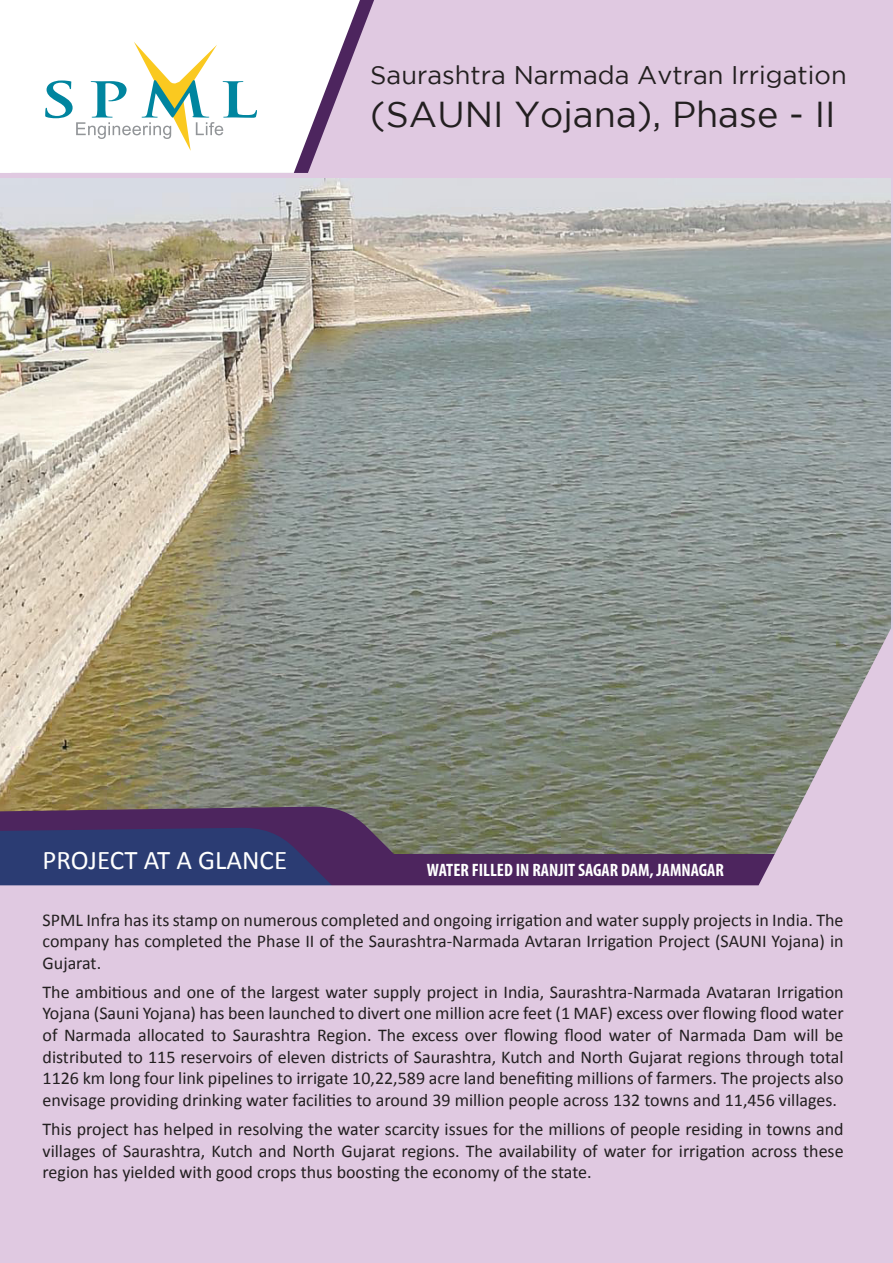
<style>
.page{position:relative;width:893px;height:1263px;background:#e0c9e1}
.page>*{position:absolute;margin:0;border:0;box-sizing:border-box;transform-origin:0 0}
.t1{font:36px "Gotham";color:#231f20}
.t2{font:27px "Calibri";color:#fff}
.t3{font:25.5px "Gotham";color:#231f20}
.t4{font:18px/21.6px "Calibri";color:#231f20;text-align:justify}
.t5{font:700 condensed 18px "Myriad Pro";color:#fff}
</style>
<div class="page">
<svg style="left:360px;top:0;width:14px;height:37px"></svg>
<svg style="left:0;top:0;width:360px;height:173px;background:#f2eef3"></svg>
<svg style="left:45px;top:42px;width:212px;height:109px;background:#e5eee7"></svg>
<img style="left:0;top:178px;width:891px;height:446px">
<svg style="left:0;top:624px;width:891px;height:262px;background:#817f7e"></svg>
<h3 class="t3" style="left:370px;top:60px;width:478px">Saurashtra Narmada Avtran Irrigation</h3>
<h1 class="t1" style="left:370px;top:94px;width:467px">(SAUNI Yojana), Phase - II</h1>
<h2 class="t2" style="left:43px;top:842px;width:246px">PROJECT AT A GLANCE</h2>
<p class="t5" style="left:427px;top:859px;width:299px">WATER FILLED IN RANJIT SAGAR DAM, JAMNAGAR</p>
<p class="t4" style="left:43px;top:909px;width:802px">SPML Infra has its stamp on numerous completed and ongoing irrigation and water supply projects in India. The company has completed the Phase II of the Saurashtra-Narmada Avtaran Irrigation Project (SAUNI Yojana) in Gujarat.</p>
<p class="t4" style="left:43px;top:981px;width:803px">The ambitious and one of the largest water supply project in India, Saurashtra-Narmada Avataran Irrigation Yojana (Sauni Yojana) has been launched to divert one million acre feet (1 MAF) excess over flowing flood water of Narmada allocated to Saurashtra Region. The excess over flowing flood water of Narmada Dam will be distributed to 115 reservoirs of eleven districts of Saurashtra, Kutch and North Gujarat regions through total 1126 km long four link pipelines to irrigate 10,22,589 acre land benefiting millions of farmers. The projects also envisage providing drinking water facilities to around 39 million people across 132 towns and 11,456 villages.</p>
<p class="t4" style="left:43px;top:1118px;width:803px">This project has helped in resolving the water scarcity issues for the millions of people residing in towns and villages of Saurashtra, Kutch and North Gujarat regions. The availability of water for irrigation across these region has yielded with good crops thus boosting the economy of the state.</p>
</div>
